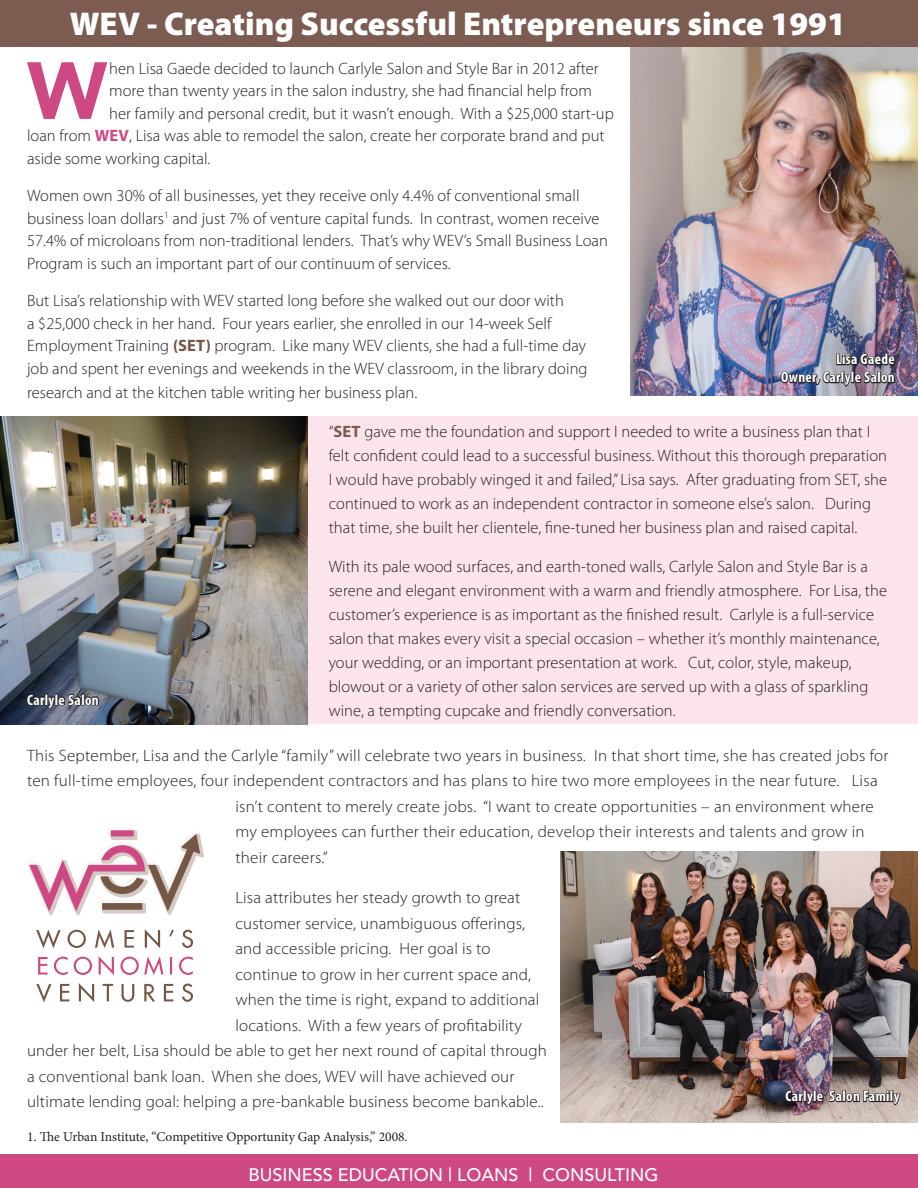
<style>
.page{position:relative;width:918px;height:1188px;background:#fff}
.page>*{position:absolute;margin:0;border:0;box-sizing:border-box;transform-origin:0 0}
.t1{font:900 80.1px "Avenir";color:#ce4984}
.t2{font:900 33px "Myriad Pro";color:#fff}
.t3{font:500 18px "Avenir";color:#fff}
.t4{font:300 16.5px/24px "Myriad Pro";letter-spacing:.005em;color:#231f20}
.t5{font:700 condensed 15px "Myriad Pro";letter-spacing:.025em;color:#fff}
.t6{font:13.5px "Minion Pro";letter-spacing:-.005em;color:#231f20}
.s1{font-weight:700;color:#ce4984}
.s2{font-weight:700;color:#745745}
.s3{font-weight:700;color:#7c5b51}
</style>
<div class="page">
<div style="left:299px;top:416px;width:619px;height:308px;background:#fce4ec"></div>
<img style="left:630px;top:46px;width:288px;height:349px">
<div style="left:0;top:0;width:918px;height:46px;background:#7c5b51"></div>
<img style="left:780px;top:340px;width:116px;height:56px">
<img style="left:0;top:416px;width:307px;height:309px">
<img style="left:561px;top:851px;width:357px;height:271px">
<svg style="left:26px;top:683px;width:74px;height:42px;background:#50576a"></svg>
<img style="left:784px;top:1080px;width:118px;height:43px">
<div style="left:0;top:1155px;width:918px;height:33px;background:#ce4984"></div>
<svg style="left:36px;top:929px;width:157px;height:19px"></svg>
<svg style="left:38px;top:956px;width:155px;height:19px"></svg>
<svg style="left:36px;top:983px;width:157px;height:19px"></svg>
<svg style="left:29px;top:830px;width:175px;height:86px"></svg>
<p class="t2" style="left:70px;top:2px;width:778px">WEV - Creating Successful Entrepreneurs since 1991</p>
<p class="t1" style="left:27px;top:43px;width:82px">W</p>
<p class="t4" style="left:109px;top:56px;width:491px">hen Lisa Gaede decided to launch Carlyle Salon and Style Bar in 2012 after</p>
<p class="t4" style="left:109px;top:79px;width:484px">more than twenty years in the salon industry, she had financial help from</p>
<p class="t4" style="left:109px;top:101px;width:506px">her family and personal credit, but it wasn’t enough. With a $25,000 start-up</p>
<p class="t4" style="left:27px;top:124px;width:579px">loan from <span class="s1">WEV</span>, Lisa was able to remodel the salon, create her corporate brand and put</p>
<p class="t4" style="left:27px;top:146px;width:185px">aside some working capital.</p>
<p class="t4" style="left:27px;top:185px;width:582px;line-height:22.5px">Women own 30% of all businesses, yet they receive only 4.4% of conventional small business loan dollars<sup>1</sup> and just 7% of venture capital funds. In contrast, women receive 57.4% of microloans from non-traditional lenders. That’s why WEV’s Small Business Loan Program is such an important part of our continuum of services.</p>
<p class="t4" style="left:27px;top:290px;width:562px;line-height:22.5px">But Lisa’s relationship with WEV started long before she walked out our door with<br>a $25,000 check in her hand. Four years earlier, she enrolled in our 14-week Self Employment Training <span class="s2">(SET)</span> program. Like many WEV clients, she had a full-time day job and spent her evenings and weekends in the WEV classroom, in the library doing</p>
<p class="t4" style="left:27px;top:380px;width:392px">research and at the kitchen table writing her business plan.</p>
<p class="t4" style="left:329px;top:419px;width:560px">“<span class="s3">SET</span> gave me the foundation and support I needed to write a business plan that I felt confident could lead to a successful business. Without this thorough preparation I would have probably winged it and failed,” Lisa says. After graduating from SET, she continued to work as an independent contractor in someone else’s salon. During that time, she built her clientele, fine-tuned her business plan and raised capital.</p>
<p class="t4" style="left:329px;top:554px;width:560px">With its pale wood surfaces, and earth-toned walls, Carlyle Salon and Style Bar is a serene and elegant environment with a warm and friendly atmosphere. For Lisa, the customer’s experience is as important as the finished result. Carlyle is a full-service salon that makes every visit a special occasion – whether it’s monthly maintenance, your wedding, or an important presentation at work. Cut, color, style, makeup, blowout or a variety of other salon services are served up with a glass of sparkling wine, a tempting cupcake and friendly conversation.</p>
<p class="t4" style="left:27px;top:743px;width:863px">This September, Lisa and the Carlyle “family” will celebrate two years in business. In that short time, she has created jobs for</p>
<p class="t4" style="left:27px;top:769px;width:852px">ten full-time employees, four independent contractors and has plans to hire two more employees in the near future. Lisa</p>
<p class="t4" style="left:235px;top:794px;width:640px">isn’t content to merely create jobs. “I want to create opportunities – an environment where</p>
<p class="t4" style="left:235px;top:820px;width:631px">my employees can further their education, develop their interests and talents and grow in</p>
<p class="t4" style="left:235px;top:845px;width:94px">their careers.”</p>
<p class="t4" style="left:235px;top:886px;width:286px">Lisa attributes her steady growth to great</p>
<p class="t4" style="left:235px;top:911px;width:291px">customer service, unambiguous offerings,</p>
<p class="t4" style="left:235px;top:937px;width:257px">and accessible pricing. Her goal is to</p>
<p class="t4" style="left:235px;top:962px;width:297px">continue to grow in her current space and,</p>
<p class="t4" style="left:235px;top:988px;width:306px">when the time is right, expand to additional</p>
<p class="t4" style="left:235px;top:1013px;width:288px">locations. With a few years of profitability</p>
<p class="t4" style="left:27px;top:1039px;width:521px">under her belt, Lisa should be able to get her next round of capital through</p>
<p class="t4" style="left:27px;top:1064px;width:489px">a conventional bank loan. When she does, WEV will have achieved our</p>
<p class="t4" style="left:27px;top:1090px;width:518px">ultimate lending goal: helping a pre-bankable business become bankable..</p>
<p class="t5" style="left:836px;top:350px;width:60px">Lisa Gaede</p>
<p class="t5" style="left:781px;top:368px;width:115px">Owner, Carlyle Salon</p>
<p class="t5" style="left:27px;top:690px;width:73px">Carlyle Salon</p>
<p class="t5" style="left:785px;top:1087px;width:116px">Carlyle Salon Family</p>
<p class="t6" style="left:27px;top:1128px;width:382px">1. The Urban Institute, “Competitive Opportunity Gap Analysis,” 2008.</p>
<p class="t3" style="left:249px;top:1165px;width:412px">BUSINESS EDUCATION | LOANS | CONSULTING</p>
</div>
